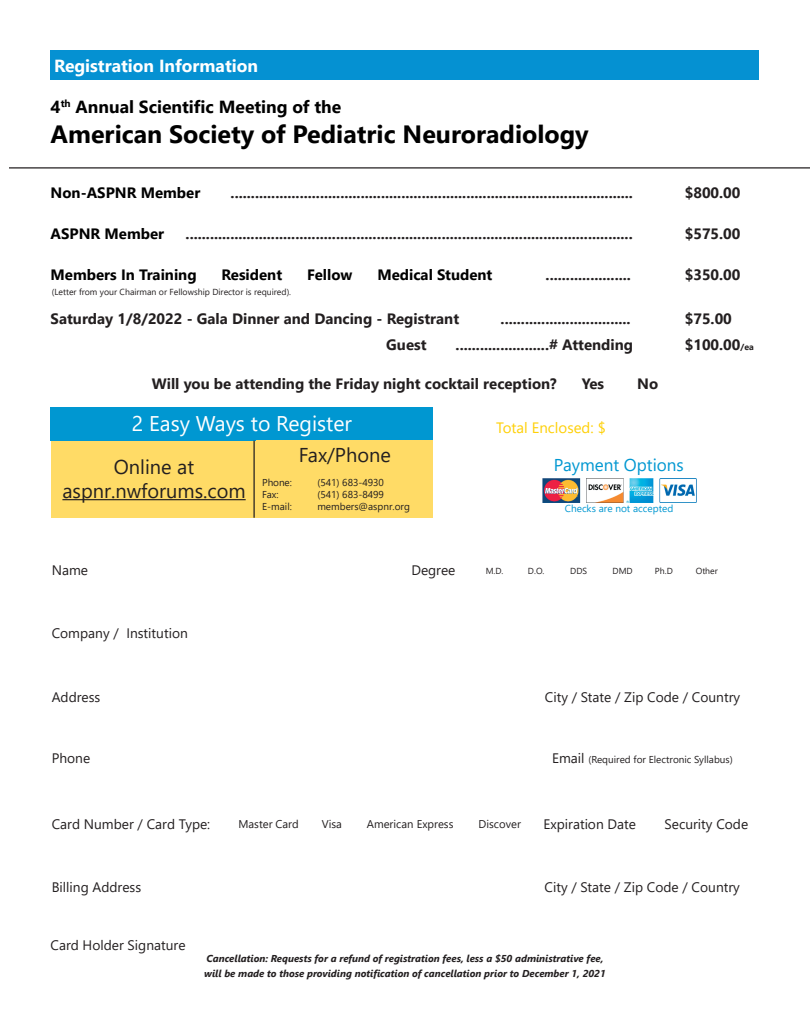
<style>
.page{position:relative;width:810px;height:1035px;background:#fff}
.page>*{position:absolute;margin:0;border:0;box-sizing:border-box;transform-origin:0 0}
.t1{font:700 25px "Segoe UI";color:#000}
.t2{font:21.25px "Segoe UI";color:#fff}
.t3{font:20px/24px "Segoe UI";color:#231f20;text-align:center}
.t4{font:700 17.5px "Segoe UI";color:#000}
.t5{font:700 17.5px "Segoe UI";color:#fff}
.t6{font:17.12px "Segoe UI";color:#0097d1}
.t7{font:700 15px "Segoe UI";color:#231f20}
.t8{font:700 15px "Segoe UI";color:#000}
.t9{font:15px "Segoe UI";color:#fed008}
.t10{font:13.75px "Segoe UI";color:#231f20}
.t11{font:11.25px "Segoe UI";color:#231f20}
.t12{font:10.12px "Segoe UI";color:#0097d1}
.t13{font:italic 700 10px/15px "Segoe UI";color:#231f20}
.t14{font:10px "Segoe UI";color:#231f20}
.t15{font:8.75px "Segoe UI";color:#231f20}
.s1{font-size:8.75px}
.s2{font-size:13.75px}
</style>
<div class="page">
<div style="left:51px;top:51px;width:708px;height:29px;background:#0591d2"></div>
<hr style="left:9px;top:167px;width:801px;height:2px;background:#231f20">
<img style="left:542px;top:478px;width:154px;height:24px">
<div style="left:51px;top:440px;width:206px;height:78px;background:#ffdb66"></div>
<hr style="left:62px;top:499px;width:184px;height:1px;background:#231f20">
<div style="left:51px;top:407px;width:382px;height:34px;background:#0097d1"></div>
<div style="left:257px;top:441px;width:176px;height:77px;background:#ffdb66"></div>
<hr style="left:253px;top:441px;width:2px;height:77px;background:#231f20">
<p class="t5" style="left:54px;top:49px;width:206px">Registration Information</p>
<p class="t4" style="left:51px;top:90px;width:292px">4<sup>th</sup> Annual Scientific Meeting of the</p>
<h1 class="t1" style="left:51px;top:110px;width:540px">American Society of Pediatric Neuroradiology</h1>
<p class="t8" style="left:51px;top:178px;width:151px">Non-ASPNR Member</p>
<p class="t7" style="left:231px;top:178px;width:404px">...................................................................................................</p>
<p class="t7" style="left:685px;top:178px;width:57px">$800.00</p>
<p class="t8" style="left:51px;top:219px;width:115px">ASPNR Member</p>
<p class="t7" style="left:186px;top:219px;width:449px">..............................................................................................................</p>
<p class="t7" style="left:685px;top:219px;width:57px">$575.00</p>
<p class="t8" style="left:51px;top:261px;width:148px">Members In Training</p>
<p class="t8" style="left:222px;top:261px;width:62px">Resident</p>
<p class="t8" style="left:307px;top:261px;width:47px">Fellow</p>
<p class="t8" style="left:377px;top:261px;width:116px">Medical Student</p>
<p class="t7" style="left:546px;top:261px;width:87px">.....................</p>
<p class="t7" style="left:685px;top:261px;width:57px">$350.00</p>
<p class="t7" style="left:51px;top:304px;width:410px">Saturday 1/8/2022 - Gala Dinner and Dancing - Registrant</p>
<p class="t7" style="left:501px;top:304px;width:132px">................................</p>
<p class="t7" style="left:685px;top:304px;width:49px">$75.00</p>
<p class="t7" style="left:386px;top:331px;width:42px">Guest</p>
<p class="t7" style="left:456px;top:331px;width:179px">.......................# Attending</p>
<p class="t7" style="left:685px;top:331px;width:71px">$100.00<span class="s1">/ea</span></p>
<p class="t7" style="left:152px;top:369px;width:407px">Will you be attending the Friday night cocktail reception?</p>
<p class="t7" style="left:582px;top:369px;width:24px">Yes</p>
<p class="t7" style="left:637px;top:369px;width:23px">No</p>
<p class="t15" style="left:52px;top:284px;width:241px">(Letter from your Chairman or Fellowship Director is required).</p>
<h2 class="t2" style="left:132px;top:404px;width:221px">2 Easy Ways to Register</h2>
<h3 class="t3" style="left:299px;top:442px;width:94px">Fax/Phone</h3>
<p class="t14" style="left:262px;top:474px;width:31px">Phone:</p>
<p class="t14" style="left:317px;top:474px;width:68px">(541) 683-4930</p>
<p class="t14" style="left:262px;top:486px;width:18px">Fax:</p>
<p class="t14" style="left:317px;top:486px;width:68px">(541) 683-8499</p>
<p class="t14" style="left:262px;top:498px;width:31px">E-mail:</p>
<p class="t14" style="left:317px;top:498px;width:94px">members@aspnr.org</p>
<h3 class="t3" style="left:62px;top:453px;width:185px">Online at aspnr.nwforums.com</h3>
<p class="t9" style="left:496px;top:413px;width:111px">Total Enclosed: $</p>
<p class="t6" style="left:554px;top:449px;width:131px">Payment Options</p>
<p class="t12" style="left:565px;top:499px;width:110px">Checks are not accepted</p>
<p class="t10" style="left:52px;top:557px;width:38px">Name</p>
<p class="t10" style="left:411px;top:557px;width:46px">Degree</p>
<p class="t15" style="left:486px;top:562px;width:19px">M.D.</p>
<p class="t15" style="left:528px;top:562px;width:18px">D.O.</p>
<p class="t15" style="left:570px;top:562px;width:18px">DDS</p>
<p class="t15" style="left:613px;top:562px;width:22px">DMD</p>
<p class="t15" style="left:655px;top:562px;width:19px">Ph.D</p>
<p class="t15" style="left:696px;top:562px;width:24px">Other</p>
<p class="t10" style="left:52px;top:621px;width:138px">Company / Institution</p>
<p class="t10" style="left:52px;top:685px;width:50px">Address</p>
<p class="t10" style="left:545px;top:685px;width:197px">City / State / Zip Code / Country</p>
<p class="t10" style="left:52px;top:745px;width:40px">Phone</p>
<p class="t14" style="left:552px;top:750px;width:182px"><span class="s2">Email</span> (Required for Electronic Syllabus)</p>
<p class="t10" style="left:52px;top:811px;width:160px">Card Number / Card Type:</p>
<p class="t10" style="left:544px;top:811px;width:94px">Expiration Date</p>
<p class="t10" style="left:665px;top:811px;width:85px">Security Code</p>
<p class="t11" style="left:238px;top:814px;width:62px">Master Card</p>
<p class="t11" style="left:322px;top:813px;width:22px">Visa</p>
<p class="t11" style="left:367px;top:814px;width:88px">American Express</p>
<p class="t11" style="left:479px;top:814px;width:44px">Discover</p>
<p class="t10" style="left:52px;top:875px;width:91px">Billing Address</p>
<p class="t10" style="left:545px;top:875px;width:197px">City / State / Zip Code / Country</p>
<p class="t10" style="left:50px;top:933px;width:137px">Card Holder Signature</p>
<p class="t13" style="left:204px;top:950px;width:403px">Cancellation: Requests for a refund of registration fees, less a $50 administrative fee, will be made to those providing notification of cancellation prior to December 1, 2021</p>
</div>
